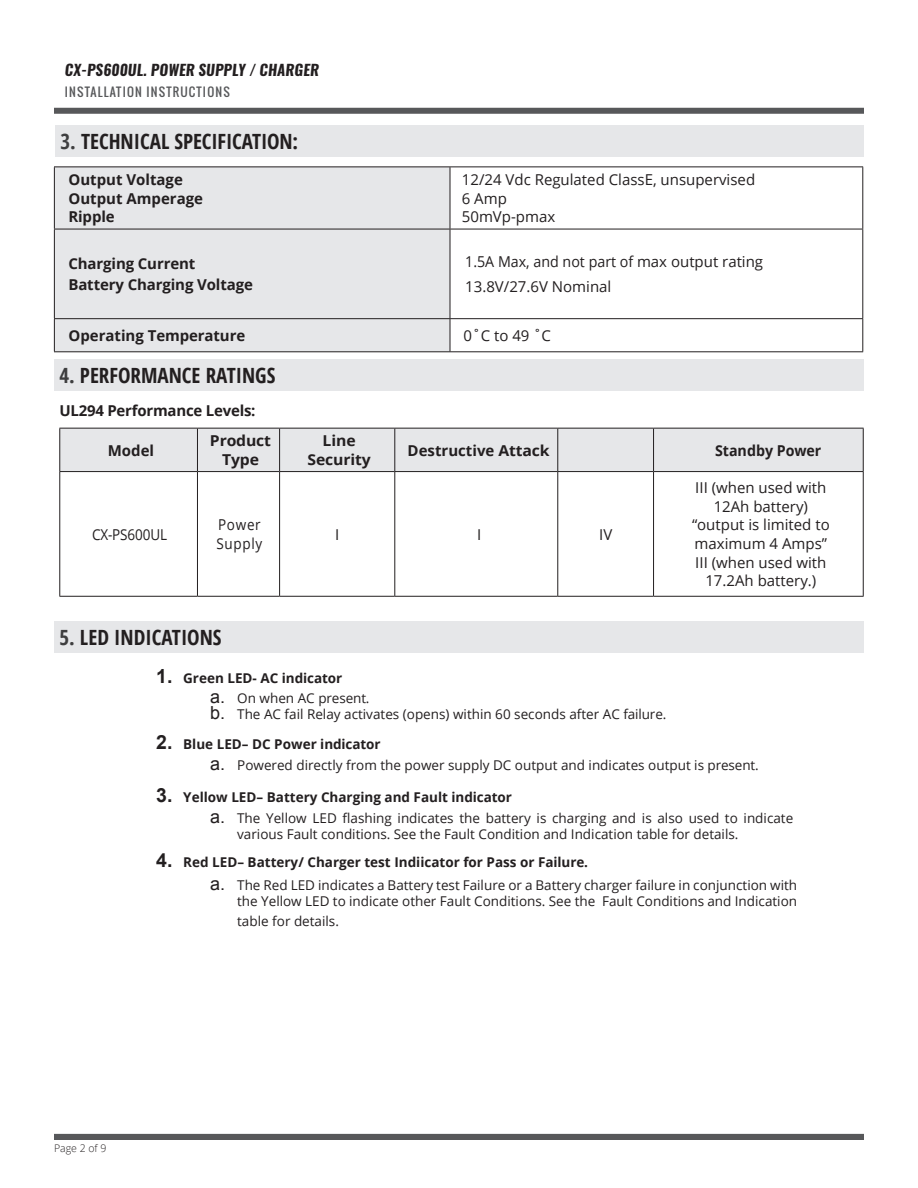
<style>
.page{position:relative;width:918px;height:1188px;background:#fff}
.page>*{position:absolute;margin:0;border:0;box-sizing:border-box;transform-origin:0 0}
._2018_-_H1_-Title_Al{font:700 condensed 21px "Open Sans";color:#231f20}
.Table_Paragraph{font:15px/18.6px "Open Sans";color:#231f20}
.Table_Paragraph-2{font:700 15px "Open Sans";letter-spacing:-.01em;color:#231f20}
.Table_Paragraph-3{font:15px "Open Sans";color:#231f20;scale:.95 1}
._2018-H1a_Aligh_Left{font:italic 700 15px "Oswald";letter-spacing:.01em;color:#231f20}
._2018_-_Body_Text{font:700 15px "Open Sans";letter-spacing:-.015em;color:#231f20}
.Table_Paragraph-4{font:700 15px/18.5px "Open Sans";letter-spacing:-.01em;color:#231f20;text-align:center;scale:1.05 1}
.Table_Paragraph-5{font:700 15px "Open Sans";letter-spacing:-.01em;color:#231f20;scale:.95 1}
.Table_Paragraph-6{font:15px/18.6px "Open Sans";letter-spacing:.05em;color:#231f20;scale:.9 1}
.Table_Paragraph-7{font:15px "Open Sans";color:#231f20;scale:.9 1}
.t1{font:13.5px/16.2px "Open Sans";color:#231f20}
.t2{font:700 13.5px "Open Sans";color:#231f20}
._2018-H1a_Aligh_Left-2{font:12px "Oswald";letter-spacing:.1em;color:#57585a}
._2018_-_page___align{font:300 10.5px "Open Sans";color:#231f20}
.s1{color:#3e3e3f}
.s2{font-family:"Arial";font-size:19.5px}
.s3{font-family:"Arial";font-size:18px}
</style>
<div class="page">
<div style="left:54px;top:1134px;width:810px;height:6px;background:#57585a"></div>
<div style="left:54px;top:108px;width:810px;height:6px;background:#57585a"></div>
<div style="left:55px;top:125px;width:809px;height:32px;background:#e6e7e9"></div>
<div style="left:54px;top:359px;width:810px;height:32px;background:#e6e7e9"></div>
<div style="left:54px;top:621px;width:810px;height:32px;background:#e6e7e9"></div>
<div style="left:55px;top:167px;width:395px;height:184px;background:#e6e7e9"></div>
<hr style="left:54px;top:166px;width:396px;height:1px;background:#231f20">
<hr style="left:54px;top:167px;width:1px;height:62px;background:#231f20">
<hr style="left:450px;top:166px;width:413px;height:1px;background:#231f20">
<hr style="left:450px;top:167px;width:1px;height:62px;background:#231f20">
<hr style="left:862px;top:167px;width:1px;height:62px;background:#231f20">
<hr style="left:54px;top:229px;width:396px;height:1px;background:#231f20">
<hr style="left:54px;top:229px;width:1px;height:89px;background:#231f20">
<hr style="left:450px;top:229px;width:413px;height:1px;background:#231f20">
<hr style="left:450px;top:229px;width:1px;height:89px;background:#231f20">
<hr style="left:862px;top:229px;width:1px;height:89px;background:#231f20">
<hr style="left:54px;top:318px;width:396px;height:1px;background:#231f20">
<hr style="left:54px;top:319px;width:1px;height:32px;background:#231f20">
<hr style="left:450px;top:318px;width:413px;height:1px;background:#231f20">
<hr style="left:450px;top:319px;width:1px;height:32px;background:#231f20">
<hr style="left:862px;top:319px;width:1px;height:32px;background:#231f20">
<hr style="left:54px;top:351px;width:396px;height:1px;background:#231f20">
<hr style="left:450px;top:351px;width:413px;height:1px;background:#231f20">
<div style="left:60px;top:429px;width:803px;height:42px;background:#e6e7e9"></div>
<hr style="left:59px;top:428px;width:138px;height:1px;background:#231f20">
<hr style="left:59px;top:429px;width:1px;height:42px;background:#231f20">
<hr style="left:197px;top:428px;width:83px;height:1px;background:#231f20">
<hr style="left:197px;top:429px;width:1px;height:42px;background:#231f20">
<hr style="left:280px;top:428px;width:115px;height:1px;background:#231f20">
<hr style="left:279px;top:429px;width:1px;height:42px;background:#231f20">
<hr style="left:395px;top:428px;width:163px;height:1px;background:#231f20">
<hr style="left:394px;top:429px;width:1px;height:42px;background:#231f20">
<hr style="left:558px;top:428px;width:96px;height:1px;background:#231f20">
<hr style="left:557px;top:429px;width:1px;height:42px;background:#231f20">
<hr style="left:654px;top:428px;width:210px;height:1px;background:#231f20">
<hr style="left:653px;top:429px;width:1px;height:42px;background:#231f20">
<hr style="left:863px;top:429px;width:1px;height:42px;background:#231f20">
<hr style="left:59px;top:471px;width:138px;height:1px;background:#231f20">
<hr style="left:59px;top:472px;width:1px;height:124px;background:#231f20">
<hr style="left:197px;top:471px;width:83px;height:1px;background:#231f20">
<hr style="left:197px;top:472px;width:1px;height:124px;background:#231f20">
<hr style="left:280px;top:471px;width:115px;height:1px;background:#231f20">
<hr style="left:279px;top:472px;width:1px;height:124px;background:#231f20">
<hr style="left:395px;top:471px;width:163px;height:1px;background:#231f20">
<hr style="left:394px;top:472px;width:1px;height:124px;background:#231f20">
<hr style="left:558px;top:471px;width:96px;height:1px;background:#231f20">
<hr style="left:557px;top:472px;width:1px;height:124px;background:#231f20">
<hr style="left:654px;top:471px;width:210px;height:1px;background:#231f20">
<hr style="left:653px;top:472px;width:1px;height:124px;background:#231f20">
<hr style="left:863px;top:472px;width:1px;height:124px;background:#231f20">
<hr style="left:59px;top:596px;width:138px;height:1px;background:#231f20">
<hr style="left:197px;top:596px;width:83px;height:1px;background:#231f20">
<hr style="left:280px;top:596px;width:115px;height:1px;background:#231f20">
<hr style="left:395px;top:596px;width:163px;height:1px;background:#231f20">
<hr style="left:558px;top:596px;width:96px;height:1px;background:#231f20">
<hr style="left:654px;top:596px;width:210px;height:1px;background:#231f20">
<p class="_2018-H1a_Aligh_Left" style="left:65px;top:60px;width:256px">CX-PS600UL. POWER SUPPLY / CHARGER</p>
<p class="_2018-H1a_Aligh_Left-2" style="left:65px;top:83px;width:167px">INSTALLATION INSTRUCTIONS</p>
<p class="_2018_-_H1_-Title_Al" style="left:60px;top:126px;width:239px"><span class="s1">3.</span> TECHNICAL SPECIFICATION:</p>
<p class="Table_Paragraph-2" style="left:68px;top:169px;width:116px">Output Voltage</p>
<p class="Table_Paragraph-2" style="left:68px;top:188px;width:136px">Output Amperage</p>
<p class="Table_Paragraph-2" style="left:68px;top:206px;width:48px">Ripple</p>
<p class="Table_Paragraph-2" style="left:68px;top:253px;width:129px">Charging Current</p>
<p class="Table_Paragraph-2" style="left:68px;top:274px;width:186px">Battery Charging Voltage</p>
<p class="Table_Paragraph" style="left:462px;top:170px;width:295px">12/24 Vdc Regulated ClassE, unsupervised</p>
<p class="Table_Paragraph" style="left:462px;top:189px;width:47px">6 Amp</p>
<p class="Table_Paragraph" style="left:462px;top:207px;width:95px">50mVp-pmax</p>
<p class="Table_Paragraph-3" style="left:465px;top:251px;width:315px">1.5A Max, and not part of max output rating</p>
<p class="Table_Paragraph" style="left:465px;top:277px;width:148px">13.8V/27.6V Nominal</p>
<p class="Table_Paragraph-2" style="left:68px;top:325px;width:178px">Operating Temperature</p>
<p class="Table_Paragraph" style="left:464px;top:326px;width:89px">0˚C to 49 ˚C</p>
<p class="_2018_-_H1_-Title_Al" style="left:59px;top:360px;width:217px"><span class="s1">4.</span> PERFORMANCE RATINGS</p>
<p class="_2018_-_Body_Text" style="left:59px;top:400px;width:198px">UL294 Performance Levels:</p>
<p class="Table_Paragraph-2" style="left:108px;top:440px;width:48px">Model</p>
<p class="Table_Paragraph-4" style="left:210px;top:431px;width:60px">Product<br>Type</p>
<p class="Table_Paragraph-4" style="left:308px;top:431px;width:62px">Line<br>Security</p>
<p class="Table_Paragraph-2" style="left:408px;top:440px;width:143px">Destructive Attack</p>
<p class="Table_Paragraph-5" style="left:715px;top:440px;width:113px">Standby Power</p>
<p class="Table_Paragraph-7" style="left:92px;top:524px;width:85px">CX-PS600UL</p>
<p class="Table_Paragraph-6" style="left:217px;top:515px;width:52px">Power<br>Supply</p>
<p class="Table_Paragraph" style="left:335px;top:525px;width:6px">I</p>
<p class="Table_Paragraph" style="left:477px;top:525px;width:6px">I</p>
<p class="Table_Paragraph" style="left:599px;top:525px;width:15px">IV</p>
<p class="Table_Paragraph" style="left:695px;top:478px;width:133px">III (when used with</p>
<p class="Table_Paragraph" style="left:714px;top:497px;width:96px">12Ah battery)</p>
<p class="Table_Paragraph" style="left:692px;top:515px;width:139px">“output is limited to maximum 4 Amps”</p>
<p class="Table_Paragraph" style="left:695px;top:552px;width:133px">III (when used with</p>
<p class="Table_Paragraph" style="left:705px;top:571px;width:112px">17.2Ah battery.)</p>
<p class="_2018_-_H1_-Title_Al" style="left:59px;top:622px;width:164px"><span class="s1">5.</span> LED INDICATIONS</p>
<p class="t2" style="left:156px;top:668px;width:188px"><span class="s2">1.</span> Green LED- AC indicator</p>
<p class="t1" style="left:210px;top:690px;width:161px"><span class="s3">a.</span> On when AC present.</p>
<p class="t1" style="left:210px;top:706px;width:458px"><span class="s3">b.</span> The AC fail Relay activates (opens) within 60 seconds after AC failure.</p>
<p class="t2" style="left:156px;top:735px;width:226px"><span class="s2">2.</span> Blue LED– DC Power indicator</p>
<p class="t1" style="left:210px;top:756px;width:550px"><span class="s3">a.</span> Powered directly from the power supply DC output and indicates output is present.</p>
<p class="t2" style="left:156px;top:788px;width:357px"><span class="s2">3.</span> Yellow LED– Battery Charging and Fault indicator</p>
<p class="t1" style="left:237px;top:809px;width:558px;text-indent:-27px"><span class="s3">a.</span> The Yellow LED flashing indicates the battery is charging and is also used to indicate various Fault conditions. See the Fault Condition and Indication table for details.</p>
<p class="t2" style="left:156px;top:852px;width:433px"><span class="s2">4.</span> Red LED– Battery/ Charger test Indiicator for Pass or Failure.</p>
<p class="t1" style="left:210px;top:877px;width:588px;text-align:right"><span class="s3">a.</span> The Red LED indicates a Battery test Failure or a Battery charger failure in conjunction with the Yellow LED to indicate other Fault Conditions. See the Fault Conditions and Indication</p>
<p class="t1" style="left:237px;top:913px;width:103px">table for details.</p>
<p class="_2018_-_page___align" style="left:54px;top:1141px;width:54px">Page 2 of 9</p>
</div>
